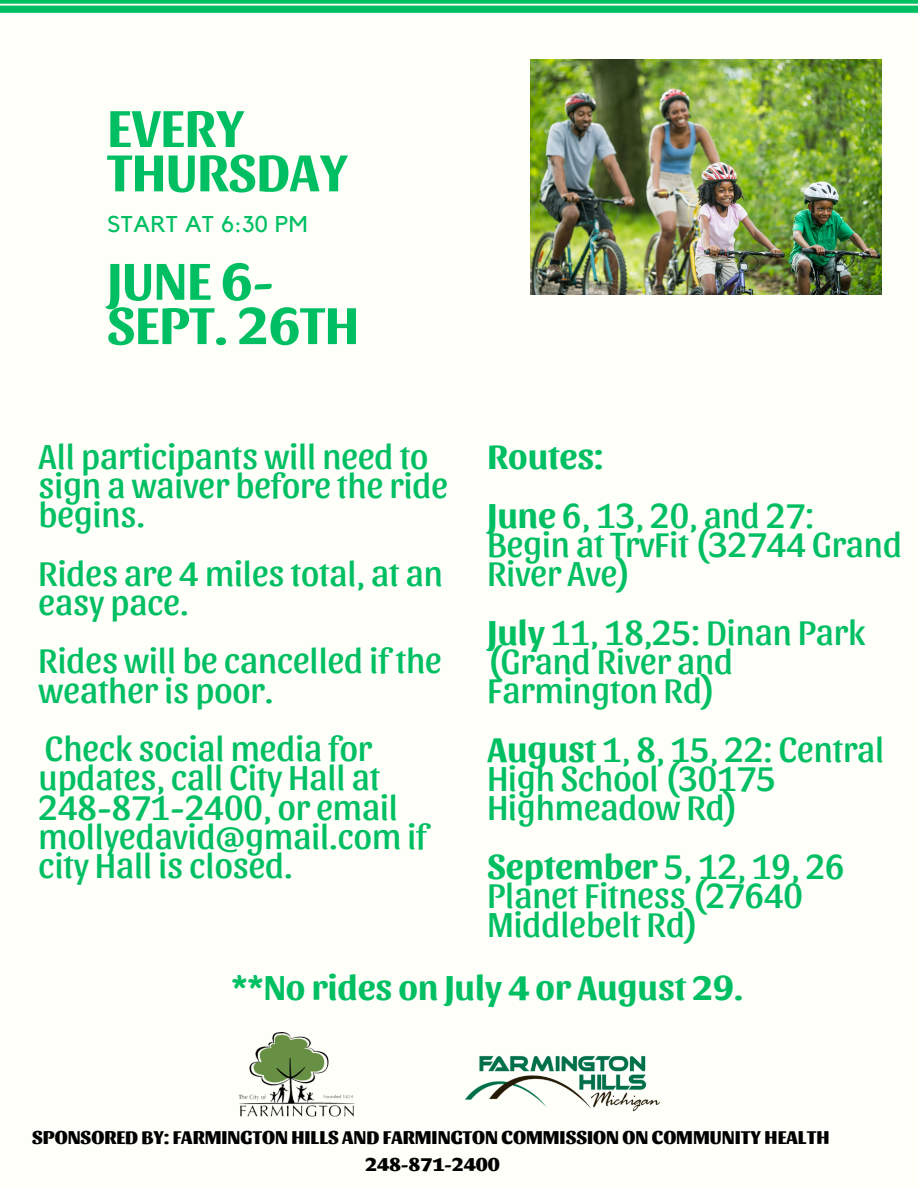
<style>
.page{position:relative;width:918px;height:1188px;background:#fffff9}
.page>*{position:absolute;margin:0;border:0;box-sizing:border-box;transform-origin:0 0}
.t1{font:700 54.3px/44.2px "Sansita";color:#00bf63}
.t2{font:36px/29.2px "Sansita";color:#00bf63}
.t3{font:700 36px "Sansita";color:#00bf63}
.t4{font:22.8px "Kollektif";letter-spacing:.025em;color:#00bf63}
.t5{font:800 19.35px "Sansita";color:#000}
.s1{font-weight:700}
</style>
<div class="page">
<img style="left:530px;top:59px;width:351px;height:236px">
<img style="left:239px;top:1032px;width:116px;height:84px">
<img style="left:465px;top:1055px;width:196px;height:57px">
<svg style="left:0;top:0;width:918px;height:13px;background:#28c97a"></svg>
<h1 class="t1" style="left:107px;top:102px;width:242px">EVERY<br>THURSDAY</h1>
<h2 class="t4" style="left:107px;top:213px;width:202px">START AT 6:30 PM</h2>
<p class="t1" style="left:107px;top:255px;width:253px">JUNE 6-<br>SEPT. 26TH</p>
<p class="t2" style="left:39px;top:439px;width:411px">All participants will need to sign a waiver before the ride begins.</p>
<p class="t2" style="left:39px;top:556px;width:406px">Rides are 4 miles total, at an easy pace.</p>
<p class="t2" style="left:39px;top:644px;width:405px">Rides will be cancelled if the weather is poor.</p>
<p class="t2" style="left:39px;top:732px;width:390px">Check social media for updates, call City Hall at<br>248-871-2400, or email mollyedavid@gmail.com if city Hall is closed.</p>
<h3 class="t3" style="left:487px;top:433px;width:117px">Routes:</h3>
<h3 class="t2" style="left:487px;top:498px;width:416px"><span class="s1">June</span> 6, 13, 20, and 27:<br>Begin at TrvFit (32744 Grand<br>River Ave)</h3>
<h2 class="t2" style="left:487px;top:615px;width:379px"><span class="s1">July</span> 11, 18,25: Dinan Park (Grand River and<br>Farmington Rd)</h2>
<p class="t2" style="left:487px;top:732px;width:398px"><span class="s1">August</span> 1, 8, 15, 22: Central<br>High School (30175<br>Highmeadow Rd)</p>
<p class="t2" style="left:487px;top:849px;width:359px"><span class="s1">September</span> 5, 12, 19, 26<br>Planet Fitness (27640<br>Middlebelt Rd)</p>
<p class="t3" style="left:232px;top:963px;width:513px">**No rides on July 4 or August 29.</p>
<h3 class="t5" style="left:32px;top:1124px;width:799px">SPONSORED BY: FARMINGTON HILLS AND FARMINGTON COMMISSION ON COMMUNITY HEALTH</h3>
<h3 class="t5" style="left:365px;top:1151px;width:136px">248-871-2400</h3>
</div>
